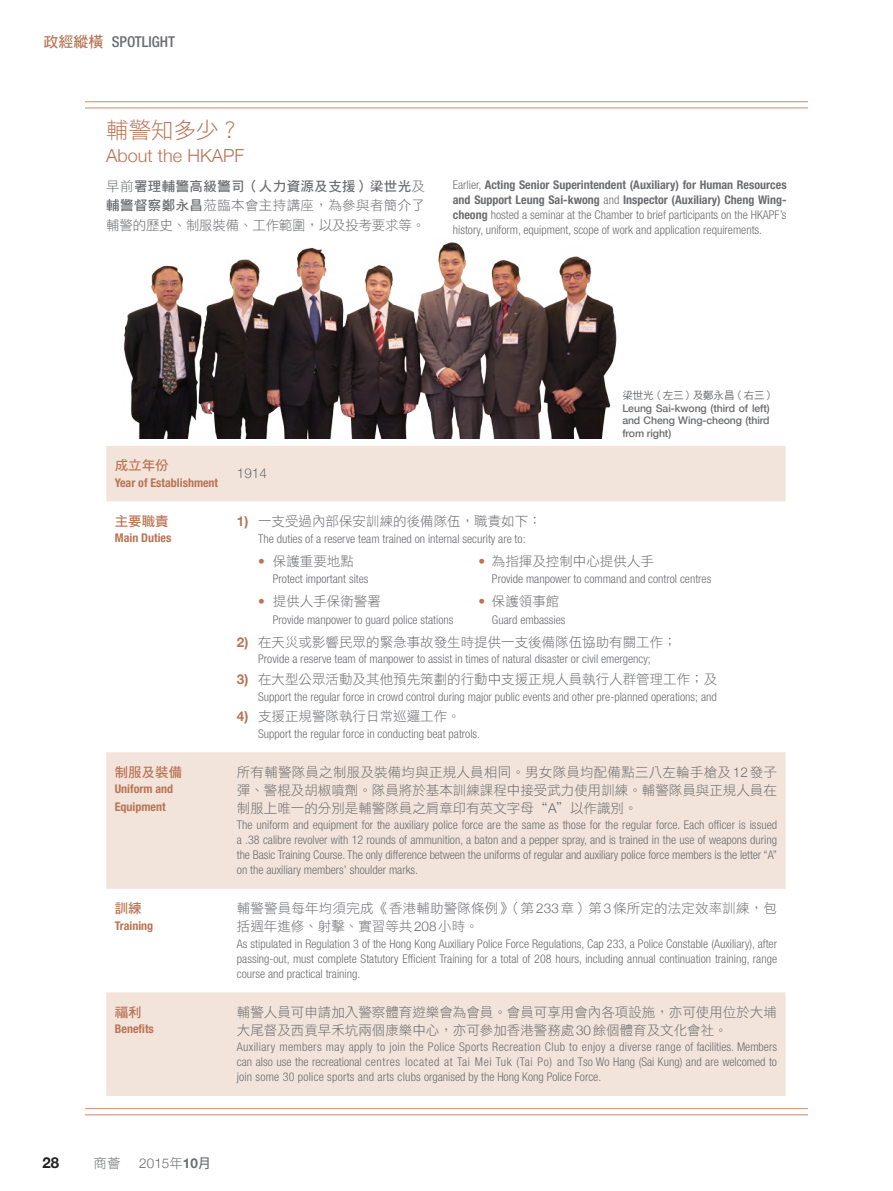
<style>
.page{position:relative;width:893px;height:1191px;background:#fff}
.page>*{position:absolute;margin:0;border:0;box-sizing:border-box;transform-origin:0 0}
.t1{font:22.5px "DF Hei Std W3";color:#ba7455}
.t2{font:300 18px "Helvetica Neue";color:#ba7455}
.t3{font:500 condensed 15px "Helvetica Neue LT Std";color:#6c6d70}
.t4{font:700 15px "Helvetica Neue";color:#231f20}
.t5{font:13.5px/18px "DF Hei Std W3";color:#6c6d70}
.t6{font:13.5px "DF Hei Std W7";letter-spacing:.03em;color:#6c6d70}
.t7{font:13.5px "DF Hei Std W7";color:#ba7455}
.t8{font:300 13.5px "Helvetica Neue";color:#6c6d70}
.t9{font:300 condensed 12px/15px "Helvetica Neue";color:#6c6d70;text-align:justify}
.t10{font:700 condensed 12px/18px "Helvetica Neue";color:#ba7455}
.t11{font:500 10.5px/12.6px "Helvetica Neue";letter-spacing:-.01em;color:#6c6d70;text-align:justify}
.t12{font:10.5px "DF Hei Std W5";letter-spacing:-.01em;color:#6c6d70}
.s1{font-family:"DF Hei Std W7";font-weight:400;font-stretch:normal;color:#ba7455}
.s2{font-family:"DF Hei Std W3"}
.s3{font-family:"DF Hei Std W7"}
.s4{font-weight:700}
.s5{font-family:"Helvetica Neue";font-weight:700;color:#ba7455}
.s6{font-family:"Helvetica Neue";font-weight:300;color:#ba7455}
.s7{font-family:"Helvetica Neue";font-weight:300}
.s8{font-family:"DF Hei Std W3";font-weight:400}
.s9{font-family:"DF Hei Std W7";font-weight:400}
</style>
<div class="page">
<hr style="left:85px;top:101px;width:723px;height:1px;background:#d1a28b">
<hr style="left:85px;top:107px;width:723px;height:2px;background:#d1a28b">
<hr style="left:85px;top:1108px;width:723px;height:1px;background:#d1a28b">
<hr style="left:85px;top:1114px;width:723px;height:1px;background:#d1a28b">
<svg style="left:106px;top:446px;width:680px;height:650px"></svg>
<img style="left:124px;top:242px;width:493px;height:196px">
<p class="t3" style="left:43px;top:33px;width:133px"><span class="s1">政經縱橫</span> SPOTLIGHT</p>
<h1 class="t1" style="left:106px;top:117px;width:136px">輔警知多少？</h1>
<h2 class="t2" style="left:106px;top:141px;width:139px">About the HKAPF</h2>
<p class="t6" style="left:106px;top:178px;width:320px"><span class="s2">早前</span>署理輔警高級警司（人力資源及支援）梁世光<span class="s2">及</span></p>
<p class="t5" style="left:106px;top:195px;width:320px;line-height:19.5px"><span class="s3">輔警督察鄭永昌</span>蒞臨本會主持講座，為參與者簡介了輔警的歷史、制服裝備、工作範圍，以及投考要求等。</p>
<p class="t9" style="left:453px;top:177px;width:335px">Earlier, <span class="s4">Acting Senior Superintendent (Auxiliary) for Human Resources and Support Leung Sai-kwong</span> and <span class="s4">Inspector (Auxiliary) Cheng Wing&shy;cheong</span> hosted a seminar at the Chamber to brief participants on the HKAPF’s history, uniform, equipment, scope of work and application requirements.</p>
<p class="t7" style="left:115px;top:458px;width:55px">成立年份</p>
<p class="t10" style="left:115px;top:473px;width:105px">Year of Establishment</p>
<p class="t8" style="left:237px;top:463px;width:32px">1914</p>
<p class="t12" style="left:622px;top:390px;width:154px">梁世光（左三）及鄭永昌（右三）</p>
<p class="t11" style="left:622px;top:401px;width:149px">Leung Sai-kwong (third of left) and Cheng Wing-cheong (third from right)</p>
<p class="t7" style="left:115px;top:513px;width:55px">主要職責</p>
<p class="t10" style="left:115px;top:529px;width:58px">Main Duties</p>
<p class="t5" style="left:237px;top:512px;width:306px"><span class="s5">1)</span> 一支受過內部保安訓練的後備隊伍，職責如下：</p>
<p class="t9" style="left:258px;top:531px;width:269px">The duties of a reserve team trained on internal security are to:</p>
<p class="t5" style="left:258px;top:552px;width:97px"><span class="s6">•</span> 保護重要地點</p>
<p class="t5" style="left:478px;top:552px;width:177px"><span class="s6">•</span> 為指揮及控制中心提供人手</p>
<p class="t9" style="left:273px;top:571px;width:97px">Protect important sites</p>
<p class="t9" style="left:492px;top:571px;width:221px">Provide manpower to command and control centres</p>
<p class="t5" style="left:258px;top:592px;width:124px"><span class="s6">•</span> 提供人手保衛警署</p>
<p class="t5" style="left:478px;top:592px;width:82px"><span class="s6">•</span> 保護領事館</p>
<p class="t9" style="left:273px;top:612px;width:182px">Provide manpower to guard police stations</p>
<p class="t9" style="left:492px;top:612px;width:75px">Guard embassies</p>
<p class="t5" style="left:237px;top:632px;width:441px"><span class="s5">2)</span> 在天災或影響民眾的緊急事故發生時提供一支後備隊伍協助有關工作；</p>
<p class="t9" style="left:258px;top:651px;width:394px">Provide a reserve team of manpower to assist in times of natural disaster or civil emergency;</p>
<p class="t5" style="left:237px;top:670px;width:482px"><span class="s5">3)</span> 在大型公眾活動及其他預先策劃的行動中支援正規人員執行人群管理工作；及</p>
<p class="t9" style="left:258px;top:688px;width:460px">Support the regular force in crowd control during major public events and other pre-planned operations; and</p>
<p class="t5" style="left:237px;top:707px;width:225px"><span class="s5">4)</span> 支援正規警隊執行日常巡邏工作。</p>
<p class="t9" style="left:258px;top:726px;width:223px">Support the regular force in conducting beat patrols.</p>
<p class="t7" style="left:115px;top:764px;width:69px">制服及裝備</p>
<p class="t10" style="left:115px;top:780px;width:60px">Uniform and<br>Equipment</p>
<p class="t5" style="left:237px;top:762px;width:542px;text-align:justify">所有輔警隊員之制服及裝備均與正規人員相同。男女隊員均配備點三八左輪手槍及<span class="s7">12</span>發子彈、警棍及胡椒噴劑。隊員將於基本訓練課程中接受武力使用訓練。輔警隊員與正規人員在制服上唯一的分別是輔警隊員之肩章印有英文字母“<span class="s7">A</span>＂以作識別。</p>
<p class="t9" style="left:237px;top:817px;width:542px">The uniform and equipment for the auxiliary police force are the same as those for the regular force. Each officer is issued a .38 calibre revolver with 12 rounds of ammunition, a baton and a pepper spray, and is trained in the use of weapons during the Basic Training Course. The only difference between the uniforms of regular and auxiliary police force members is the letter “A” on the auxiliary members’ shoulder marks.</p>
<p class="t7" style="left:115px;top:901px;width:28px">訓練</p>
<p class="t10" style="left:115px;top:916px;width:40px">Training</p>
<p class="t5" style="left:237px;top:899px;width:542px">輔警警員每年均須完成《香港輔助警隊條例》（第<span class="s7">233</span>章）第<span class="s7">3</span>條所定的法定效率訓練，包括週年進修、射擊、實習等共<span class="s7">208</span>小時。</p>
<p class="t9" style="left:237px;top:936px;width:542px">As stipulated in Regulation 3 of the Hong Kong Auxiliary Police Force Regulations, Cap 233, a Police Constable (Auxiliary), after passing-out, must complete Statutory Efficient Training for a total of 208 hours, including annual continuation training, range course and practical training.</p>
<p class="t7" style="left:115px;top:1004px;width:28px">福利</p>
<p class="t10" style="left:115px;top:1020px;width:41px">Benefits</p>
<p class="t5" style="left:237px;top:1002px;width:541px">輔警人員可申請加入警察體育遊樂會為會員。會員可享用會內各項設施，亦可使用位於大埔大尾督及西貢早禾坑兩個康樂中心，亦可參加香港警務處<span class="s7">30</span>餘個體育及文化會社。</p>
<p class="t9" style="left:237px;top:1039px;width:542px">Auxiliary members may apply to join the Police Sports Recreation Club to enjoy a diverse range of facilities. Members can also use the recreational centres located at Tai Mei Tuk (Tai Po) and Tso Wo Hang (Sai Kung) and are welcomed to join some 30 police sports and arts clubs organised by the Hong Kong Police Force.</p>
<p class="t4" style="left:43px;top:1150px;width:18px">28</p>
<p class="t5" style="left:94px;top:1153px;width:29px">商薈</p>
<p class="t8" style="left:139px;top:1152px;width:74px">2015<span class="s8">年</span><span class="s4">10</span><span class="s9">月</span></p>
</div>
